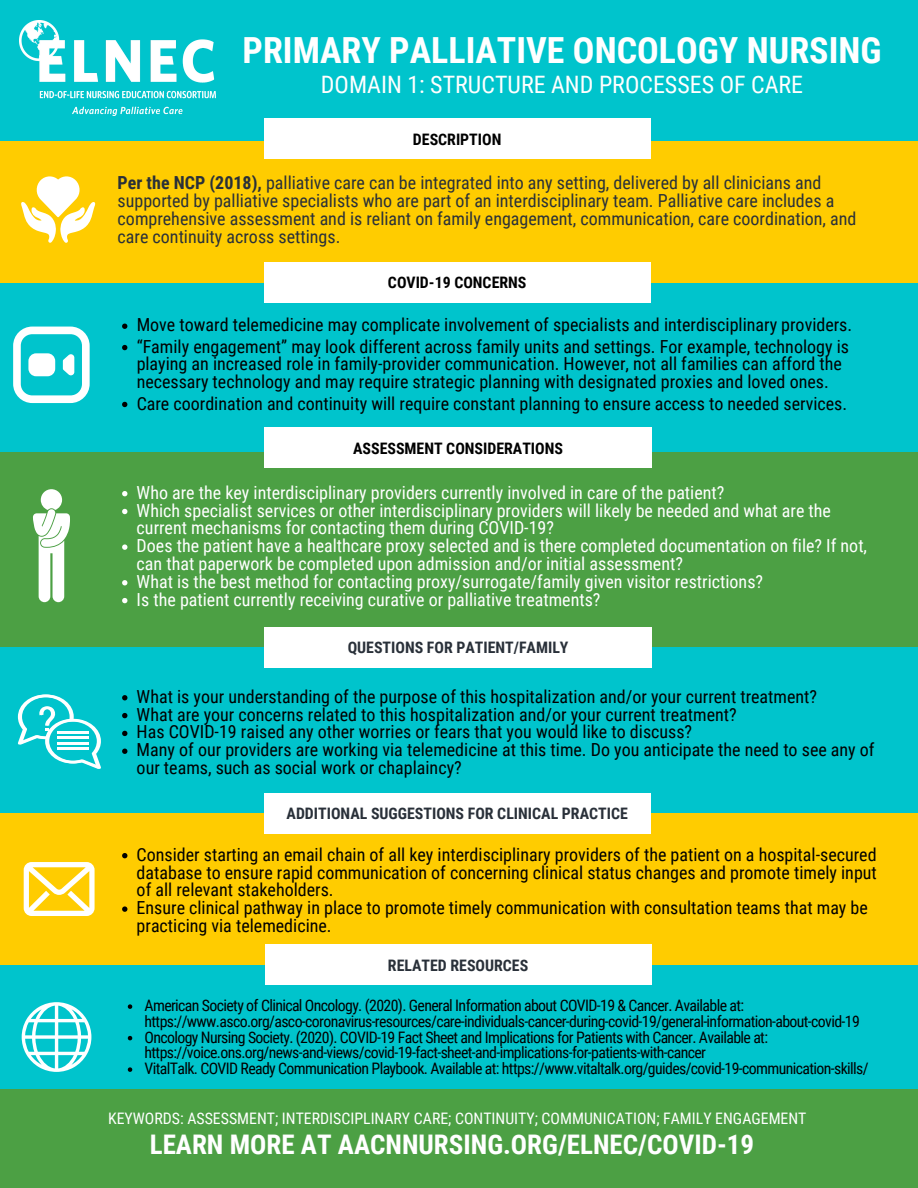
<style>
.page{position:relative;width:918px;height:1188px;background:#00c4cc}
.page>*{position:absolute;margin:0;border:0;box-sizing:border-box;transform-origin:0 0}
.t1{font:700 36px "Roboto Condensed";color:#fff}
.t2{font:700 27px "Roboto Condensed";color:#fff}
.t3{font:24px "Roboto Condensed";color:#fff}
.t4{font:18px/17.9px "Roboto Condensed";color:#000}
.t5{font:18px/17.9px "Roboto Condensed";color:#fff}
.t6{font:18px/17.9px "Roboto Condensed";color:#293039}
.t7{font:18px "Roboto Condensed";color:#f6f6f6}
.t8{font:15.9px/15.8px "Roboto Condensed";letter-spacing:-.04em;color:#000}
.t9{font:15.9px "Roboto Condensed";color:#fff}
.t10{font:700 15.9px "Roboto Condensed";color:#293039}
.t11{font:700 15.9px "Roboto Condensed";color:#000}
.s1{font-weight:700}
</style>
<div class="page">
<div style="left:0;top:141px;width:918px;height:142px;background:#fc0"></div>
<div style="left:264px;top:118px;width:386px;height:41px;background:#fff"></div>
<div style="left:0;top:1089px;width:918px;height:99px;background:#4ca044"></div>
<div style="left:264px;top:262px;width:386px;height:41px;background:#fff"></div>
<div style="left:0;top:453px;width:918px;height:194px;background:#4ca044"></div>
<div style="left:264px;top:427px;width:388px;height:41px;background:#fff"></div>
<div style="left:264px;top:627px;width:388px;height:41px;background:#fff"></div>
<img style="left:19px;top:21px;width:197px;height:94px">
<div style="left:0;top:813px;width:918px;height:152px;background:#fc0"></div>
<div style="left:264px;top:793px;width:386px;height:41px;background:#fff"></div>
<div style="left:265px;top:944px;width:386px;height:41px;background:#fff"></div>
<svg style="left:21px;top:176px;width:75px;height:67px"></svg>
<svg style="left:33px;top:489px;width:37px;height:113px"></svg>
<svg style="left:24px;top:862px;width:71px;height:54px"></svg>
<svg style="left:18px;top:695px;width:83px;height:74px"></svg>
<svg style="left:13px;top:327px;width:77px;height:76px"></svg>
<svg style="left:22px;top:1002px;width:69px;height:70px"></svg>
<svg style="left:122px;top:491px;width:5px;height:5px"></svg>
<svg style="left:122px;top:509px;width:5px;height:5px"></svg>
<svg style="left:122px;top:544px;width:5px;height:6px"></svg>
<svg style="left:122px;top:580px;width:5px;height:5px"></svg>
<svg style="left:122px;top:598px;width:5px;height:5px"></svg>
<svg style="left:122px;top:324px;width:5px;height:5px"></svg>
<svg style="left:122px;top:345px;width:5px;height:5px"></svg>
<svg style="left:122px;top:402px;width:5px;height:5px"></svg>
<svg style="left:122px;top:695px;width:5px;height:5px"></svg>
<svg style="left:122px;top:713px;width:5px;height:5px"></svg>
<svg style="left:122px;top:731px;width:5px;height:5px"></svg>
<svg style="left:122px;top:749px;width:5px;height:5px"></svg>
<svg style="left:122px;top:853px;width:5px;height:5px"></svg>
<svg style="left:122px;top:906px;width:5px;height:6px"></svg>
<svg style="left:128px;top:1004px;width:4px;height:5px"></svg>
<svg style="left:128px;top:1036px;width:4px;height:4px"></svg>
<svg style="left:128px;top:1067px;width:4px;height:5px"></svg>
<h1 class="t1" style="left:243px;top:30px;width:640px">PRIMARY PALLIATIVE ONCOLOGY NURSING</h1>
<h3 class="t3" style="left:321px;top:70px;width:484px">DOMAIN 1: STRUCTURE AND PROCESSES OF CARE</h3>
<p class="t11" style="left:413px;top:130px;width:90px">DESCRIPTION</p>
<p class="t6" style="left:118px;top:174px;width:740px"><span class="s1">Per the NCP (2018),</span> palliative care can be integrated into any setting, delivered by all clinicians and supported by palliative specialists who are part of an interdisciplinary team. Palliative care includes a comprehensive assessment and is reliant on family engagement, communication, care coordination, and care continuity across settings.</p>
<p class="t11" style="left:388px;top:274px;width:140px">COVID-19 CONCERNS</p>
<p class="t4" style="left:137px;top:314px;width:717px;line-height:21.3px">Move toward telemedicine may complicate involvement of specialists and interdisciplinary providers. “Family engagement” may look different across family units and settings. For example, technology is</p>
<p class="t4" style="left:137px;top:355px;width:707px">playing an increased role in family-provider communication. However, not all families can afford the necessary technology and may require strategic planning with designated proxies and loved ones.</p>
<p class="t4" style="left:137px;top:394px;width:712px">Care coordination and continuity will require constant planning to ensure access to needed services.</p>
<p class="t11" style="left:353px;top:439px;width:211px">ASSESSMENT CONSIDERATIONS</p>
<p class="t5" style="left:137px;top:484px;width:732px">Who are the key interdisciplinary providers currently involved in care of the patient?<br>Which specialist services or other interdisciplinary providers will likely be needed and what are the current mechanisms for contacting them during COVID-19?<br>Does the patient have a healthcare proxy selected and is there completed documentation on file? If not, can that paperwork be completed upon admission and/or initial assessment?<br>What is the best method for contacting proxy/surrogate/family given visitor restrictions?<br>Is the patient currently receiving curative or palliative treatments?</p>
<p class="t10" style="left:348px;top:638px;width:222px">QUESTIONS FOR PATIENT/FAMILY</p>
<p class="t4" style="left:137px;top:688px;width:739px">What is your understanding of the purpose of this hospitalization and/or your current treatment?<br>What are your concerns related to this hospitalization and/or your current treatment?<br>Has COVID-19 raised any other worries or fears that you would like to discuss?<br>Many of our providers are working via telemedicine at this time. Do you anticipate the need to see any of our teams, such as social work or chaplaincy?</p>
<p class="t10" style="left:287px;top:804px;width:343px">ADDITIONAL SUGGESTIONS FOR CLINICAL PRACTICE</p>
<p class="t4" style="left:137px;top:846px;width:742px">Consider starting an email chain of all key interdisciplinary providers of the patient on a hospital-secured database to ensure rapid communication of concerning clinical status changes and promote timely input of all relevant stakeholders.<br>Ensure clinical pathway in place to promote timely communication with consultation teams that may be practicing via telemedicine.</p>
<p class="t10" style="left:388px;top:956px;width:142px">RELATED RESOURCES</p>
<p class="t8" style="left:145px;top:998px;width:726px">American Society of Clinical Oncology. (2020). General Information about COVID-19 &amp; Cancer. Available at: https://www.asco.org/asco-coronavirus-resources/care-individuals-cancer-during-covid-19/general-information-about-covid-19<br>Oncology Nursing Society. (2020). COVID-19 Fact Sheet and Implications for Patients with Cancer. Available at: https://voice.ons.org/news-and-views/covid-19-fact-sheet-and-implications-for-patients-with-cancer<br>VitalTalk. COVID Ready Communication Playbook. Available at: https://www.vitaltalk.org/guides/covid-19-communication-skills/</p>
<p class="t9" style="left:108px;top:1110px;width:700px">KEYWORDS: ASSESSMENT; INTERDISCIPLINARY CARE; CONTINUITY; COMMUNICATION; FAMILY ENGAGEMENT</p>
<h2 class="t2" style="left:150px;top:1129px;width:606px">LEARN MORE AT AACNNURSING.ORG/ELNEC/COVID-19</h2>
<p class="t7" style="left:396px;top:1140px;width:124px">FOR REFERENCE:</p>
</div>
